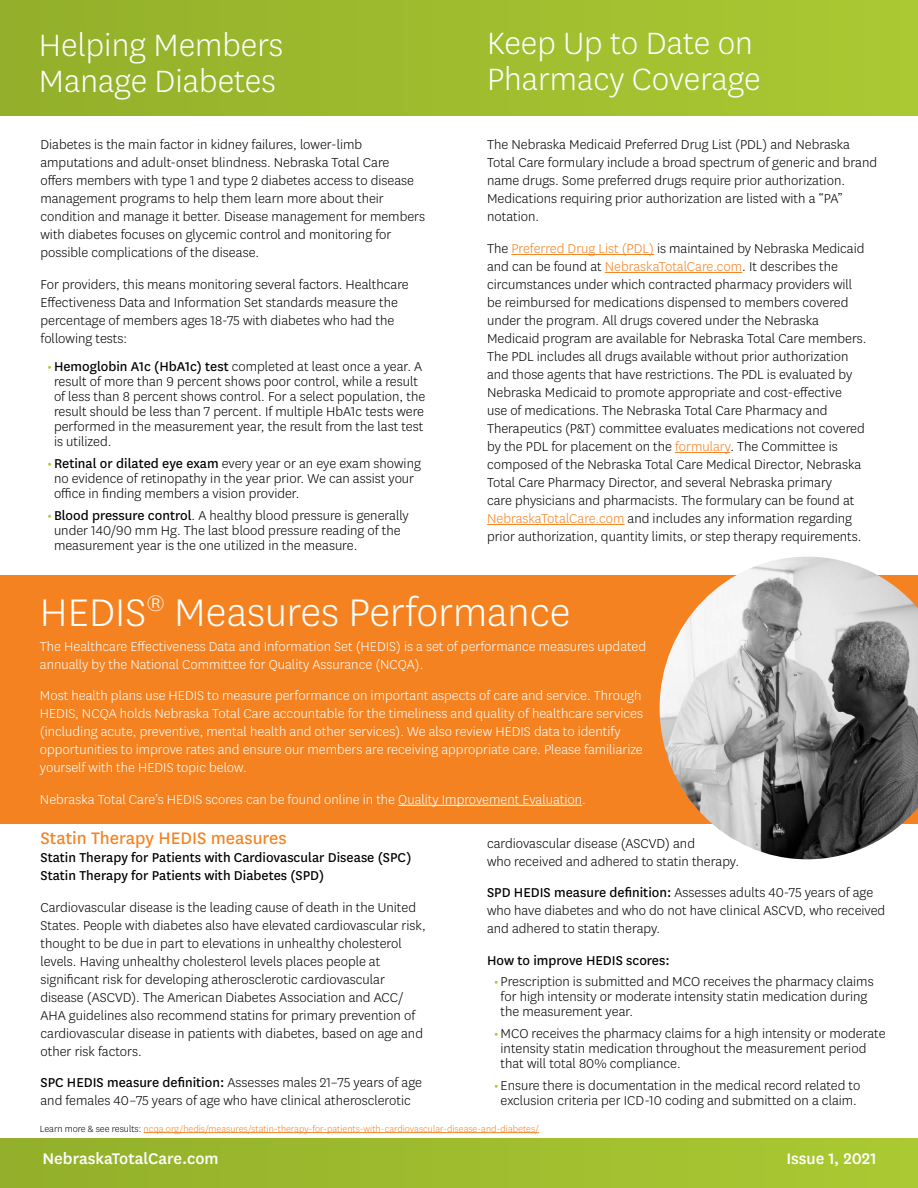
<style>
.page{position:relative;width:918px;height:1188px;background:#fff}
.page>*{position:absolute;margin:0;border:0;box-sizing:border-box;transform-origin:0 0}
.Article_Header{font:300 45px "Centene Sans";color:#fff}
.t1{font:300 36px/36px "Centene Sans";color:#fff}
.Subheads___Callouts{font:19.5px "Centene Sans";color:#f58220}
.t2{font:500 18px "Centene Sans";color:#fff}
.t3{font:300 15px/18px "Centene Sans";color:#000}
.t4{font:300 15px/18px "Centene Sans";color:#fff}
.Subheads___Callouts-2{font:15px/18px "Centene Sans";color:#000}
.t5{font:300 10.5px "Centene Sans";color:#f58220}
.s1{font-weight:500;color:#abc932}
.s2{font-weight:400}
.s3{color:#f58220}
.s4{color:#000}
</style>
<div class="page">
<div style="left:0;top:0;width:918px;height:115px;background:#9fbc2e"></div>
<hr style="left:511px;top:254px;width:143px;height:1px;background:#f58220">
<hr style="left:605px;top:272px;width:137px;height:1px;background:#f58220">
<hr style="left:675px;top:452px;width:55px;height:1px;background:#f58220">
<hr style="left:487px;top:524px;width:138px;height:1px;background:#f58220">
<div style="left:0;top:575px;width:918px;height:249px;background:#f58220"></div>
<div style="left:0;top:1138px;width:918px;height:50px;background:#9fbc2e"></div>
<img style="left:660px;top:557px;width:258px;height:302px">
<hr style="left:398px;top:805px;width:184px;height:1px;background:#fff">
<hr style="left:144px;top:1132px;width:395px;height:1px;background:#f58220">
<p class="t1" style="left:39px;top:25px;width:246px">Helping Members<br>Manage Diabetes</p>
<p class="t3" style="left:40px;top:135px;width:386px">Diabetes is the main factor in kidney failures, lower-limb amputations and adult-onset blindness. Nebraska Total Care offers members with type 1 and type 2 diabetes access to disease management programs to help them learn more about their condition and manage it better. Disease management for members with diabetes focuses on glycemic control and monitoring for possible complications of the disease.</p>
<p class="t3" style="left:40px;top:275px;width:370px">For providers, this means monitoring several factors. Healthcare Effectiveness Data and Information Set standards measure the percentage of members ages 18-75 with diabetes who had the following tests:</p>
<p class="t3" style="left:54px;top:359px;width:373px;line-height:15px;text-indent:-7px"><span class="s1">•</span><span class="s2">Hemoglobin A1c (HbA1c) test</span> completed at least once a year. A result of more than 9 percent shows poor control, while a result of less than 8 percent shows control. For a select population, the result should be less than 7 percent. If multiple HbA1c tests were performed in the measurement year, the result from the last test is utilized.</p>
<p class="t3" style="left:54px;top:456px;width:368px;line-height:15px;text-indent:-7px"><span class="s1">•</span><span class="s2">Retinal or dilated eye exam</span> every year or an eye exam showing no evidence of retinopathy in the year prior. We can assist your office in finding members a vision provider.</p>
<p class="t3" style="left:54px;top:507px;width:356px;line-height:15px;text-indent:-7px"><span class="s1">•</span><span class="s2">Blood pressure control</span>. A healthy blood pressure is generally under 140/90 mm Hg. The last blood pressure reading of the measurement year is the one utilized in the measure.</p>
<p class="t1" style="left:487px;top:24px;width:275px">Keep Up to Date on<br>Pharmacy Coverage</p>
<p class="t3" style="left:487px;top:135px;width:392px">The Nebraska Medicaid Preferred Drug List (PDL) and Nebraska Total Care formulary include a broad spectrum of generic and brand name drugs. Some preferred drugs require prior authorization.<br>Medications requiring prior authorization are listed with a “PA” notation.</p>
<p class="t3" style="left:487px;top:239px;width:381px">The <span class="s3">Preferred Drug List (PDL)</span> is maintained by Nebraska Medicaid and can be found at <span class="s3">NebraskaTotalCare.com</span>. It describes the circumstances under which contracted pharmacy providers will be reimbursed for medications dispensed to members covered under the program. All drugs covered under the Nebraska Medicaid program are available for Nebraska Total Care members.<br>The PDL includes all drugs available without prior authorization and those agents that have restrictions. The PDL is evaluated by Nebraska Medicaid to promote appropriate and cost-effective<br>use of medications. The Nebraska Total Care Pharmacy and Therapeutics (P&amp;T) committee evaluates medications not covered by the PDL for placement on the <span class="s3">formulary</span>. The Committee is composed of the Nebraska Total Care Medical Director, Nebraska Total Care Pharmacy Director, and several Nebraska primary<br>care physicians and pharmacists. The formulary can be found at <span class="s3">NebraskaTotalCare.com</span> and includes any information regarding prior authorization, quantity limits, or step therapy requirements.</p>
<p class="Article_Header" style="left:40px;top:584px;width:532px">HEDIS<sup>®</sup> Measures Performance</p>
<p class="t4" style="left:40px;top:637px;width:608px">The Healthcare Effectiveness Data and Information Set (HEDIS) is a set of performance measures updated annually by the National Committee for Quality Assurance (NCQA).</p>
<p class="t4" style="left:40px;top:686px;width:605px">Most health plans use HEDIS to measure performance on important aspects of care and service. Through HEDIS, NCQA holds Nebraska Total Care accountable for the timeliness and quality of healthcare services (including acute, preventive, mental health and other services). We also review HEDIS data to identify opportunities to improve rates and ensure our members are receiving appropriate care. Please familiarize yourself with the HEDIS topic below.</p>
<p class="t4" style="left:40px;top:790px;width:548px">Nebraska Total Care’s HEDIS scores can be found online in the Quality Improvement Evaluation.</p>
<p class="Subheads___Callouts" style="left:40px;top:826px;width:248px">Statin Therapy HEDIS measures</p>
<p class="Subheads___Callouts-2" style="left:40px;top:848px;width:372px">Statin Therapy for Patients with Cardiovascular Disease (SPC)<br>Statin Therapy for Patients with Diabetes (SPD)</p>
<p class="t3" style="left:40px;top:898px;width:387px">Cardiovascular disease is the leading cause of death in the United States. People with diabetes also have elevated cardiovascular risk, thought to be due in part to elevations in unhealthy cholesterol levels. Having unhealthy cholesterol levels places people at significant risk for developing atherosclerotic cardiovascular disease (ASCVD). The American Diabetes Association and ACC/ AHA guidelines also recommend statins for primary prevention of cardiovascular disease in patients with diabetes, based on age and other risk factors.</p>
<p class="t3" style="left:40px;top:1073px;width:383px"><span class="s2">SPC HEDIS measure definition:</span> Assesses males 21–75 years of age and females 40–75 years of age who have clinical atherosclerotic</p>
<p class="t3" style="left:487px;top:834px;width:253px">cardiovascular disease (ASCVD) and<br>who received and adhered to statin therapy.</p>
<p class="t3" style="left:487px;top:883px;width:400px"><span class="s2">SPD HEDIS measure definition:</span> Assesses adults 40-75 years of age who have diabetes and who do not have clinical ASCVD, who received and adhered to statin therapy.</p>
<p class="Subheads___Callouts-2" style="left:487px;top:950px;width:184px">How to improve HEDIS scores:</p>
<p class="t3" style="left:501px;top:974px;width:375px;line-height:15px;text-indent:-7px"><span class="s1">•</span>Prescription is submitted and MCO receives the pharmacy claims for high intensity or moderate intensity statin medication during the measurement year.</p>
<p class="t3" style="left:501px;top:1026px;width:387px;line-height:15px;text-indent:-7px"><span class="s1">•</span>MCO receives the pharmacy claims for a high intensity or moderate intensity statin medication throughout the measurement period that will total 80% compliance.</p>
<p class="t3" style="left:494px;top:1077px;width:368px;line-height:15px;text-align:center"><span class="s1">•</span>Ensure there is documentation in the medical record related to exclusion criteria per ICD-10 coding and submitted on a claim.</p>
<p class="t5" style="left:40px;top:1122px;width:501px"><span class="s4">Learn more &amp; see results:</span> ncqa.org/hedis/measures/statin-therapy-for-patients-with-cardiovascular-disease-and-diabetes/</p>
<p class="t2" style="left:42px;top:1146px;width:178px">NebraskaTotalCare.com</p>
<p class="t2" style="left:786px;top:1146px;width:92px">Issue 1, 2021</p>
</div>
